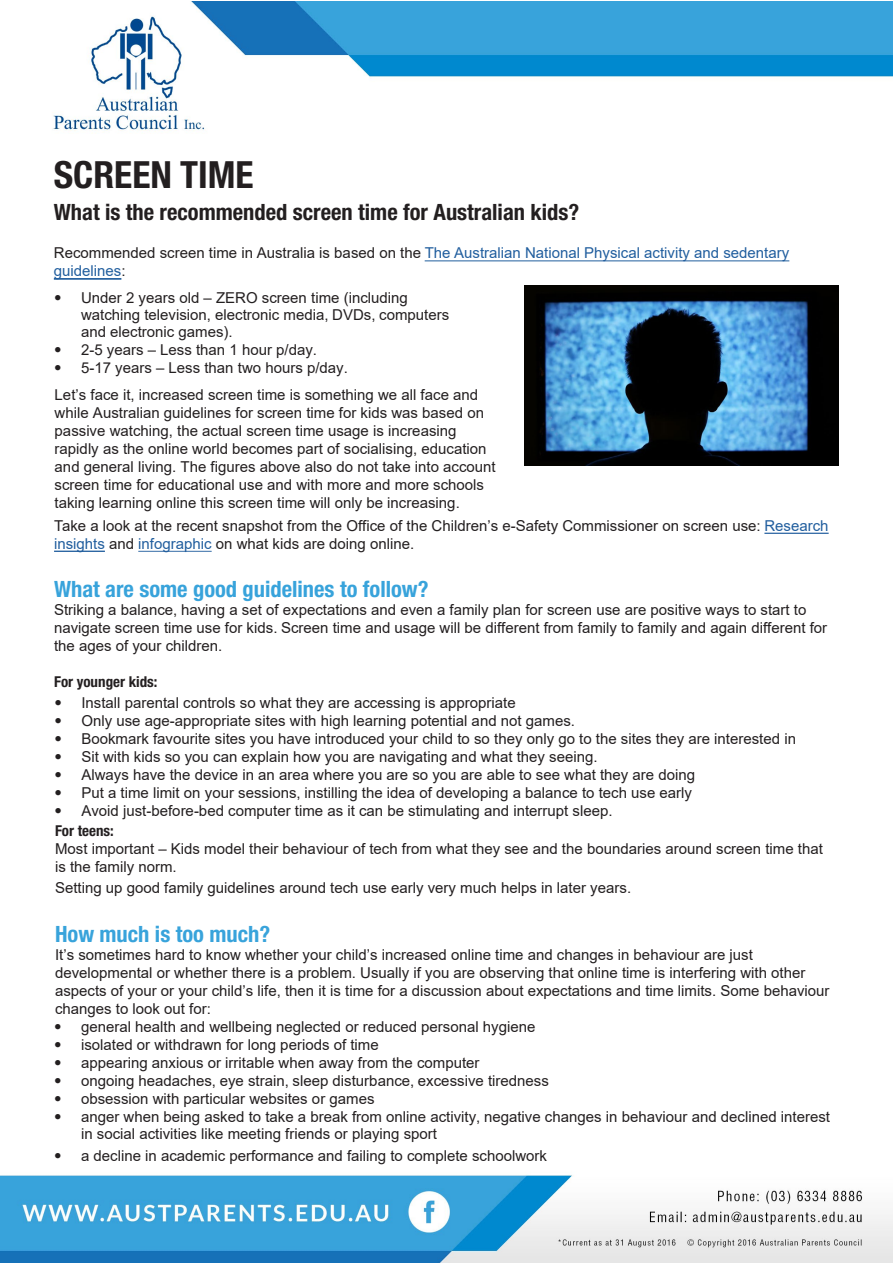
<style>
.page{position:relative;width:893px;height:1263px;background:#fff}
.page>*{position:absolute;margin:0;border:0;box-sizing:border-box;transform-origin:0 0}
.t1{font:700 condensed 37.5px "Helvetica Neue LT Std";color:#231f20}
.t2{font:700 condensed 22.5px "Helvetica Neue LT Std";color:#38a3db}
.t3{font:700 condensed 22.5px "Helvetica Neue LT Std";color:#231f20}
.t4{font:15px/18px "Arial";color:#231f20}
.t5{font:15px/18px "Arial";color:#215e9e}
.t6{font:700 condensed 15px "Helvetica Neue LT Std";color:#231f20}
.s1{color:#231f20}
.s2{font-family:"Helvetica Neue LT Std";font-stretch:condensed}
.s3{color:#215e9e}
</style>
<div class="page">
<img style="left:1px;top:2px;width:892px;height:1261px">
<hr style="left:138px;top:551px;width:74px;height:1px;background:#215e9e">
<hr style="left:54px;top:551px;width:51px;height:1px;background:#215e9e">
<hr style="left:764px;top:533px;width:65px;height:1px;background:#215e9e">
<img style="left:524px;top:286px;width:315px;height:179px">
<hr style="left:54px;top:279px;width:67px;height:1px;background:#215e9e">
<hr style="left:425px;top:260px;width:364px;height:1px;background:#215e9e">
<h1 class="t1" style="left:54px;top:152px;width:201px">SCREEN TIME</h1>
<h2 class="t3" style="left:54px;top:199px;width:527px">What is the recommended screen time for Australian kids?</h2>
<p class="t5" style="left:54px;top:244px;width:737px"><span class="s1">Recommended screen time in Australia is based on the</span> The Australian National Physical activity and sedentary guidelines<span class="s1">:</span></p>
<p class="t4" style="left:81px;top:289px;width:370px;line-height:17.1px;text-indent:-27px"><span class="s2">•</span> Under 2 years old – ZERO screen time (including watching television, electronic media, DVDs, computers and electronic games).</p>
<p class="t4" style="left:54px;top:341px;width:264px"><span class="s2">•</span> 2-5 years – Less than 1 hour p/day.</p>
<p class="t4" style="left:54px;top:354px;width:426px;line-height:27px"><span class="s2">•</span> 5-17 years – Less than two hours p/day.<br>Let’s face it, increased screen time is something we all face and</p>
<p class="t4" style="left:55px;top:403px;width:443px">while Australian guidelines for screen time for kids was based on passive watching, the actual screen time usage is increasing rapidly as the online world becomes part of socialising, education and general living. The figures above also do not take into account screen time for educational use and with more and more schools taking learning online this screen time will only be increasing.</p>
<p class="t4" style="left:54px;top:516px;width:776px">Take a look at the recent snapshot from the Office of the Children’s e-Safety Commissioner on screen use: <span class="s3">Research insights</span> and <span class="s3">infographic</span> on what kids are doing online.</p>
<h2 class="t2" style="left:54px;top:576px;width:376px">What are some good guidelines to follow?</h2>
<p class="t4" style="left:54px;top:601px;width:775px">Striking a balance, having a set of expectations and even a family plan for screen use are positive ways to start to navigate screen time use for kids. Screen time and usage will be different from family to family and again different for the ages of your children.</p>
<p class="t6" style="left:54px;top:673px;width:105px">For younger kids:</p>
<p class="t4" style="left:54px;top:693px;width:463px"><span class="s2">•</span> Install parental controls so what they are accessing is appropriate</p>
<p class="t4" style="left:54px;top:711px;width:522px"><span class="s2">•</span> Only use age-appropriate sites with high learning potential and not games.</p>
<p class="t4" style="left:54px;top:729px;width:743px"><span class="s2">•</span> Bookmark favourite sites you have introduced your child to so they only go to the sites they are interested in</p>
<p class="t4" style="left:54px;top:747px;width:545px"><span class="s2">•</span> Sit with kids so you can explain how you are navigating and what they seeing.</p>
<p class="t4" style="left:54px;top:765px;width:642px"><span class="s2">•</span> Always have the device in an area where you are so you are able to see what they are doing</p>
<p class="t4" style="left:54px;top:783px;width:639px"><span class="s2">•</span> Put a time limit on your sessions, instilling the idea of developing a balance to tech use early</p>
<p class="t4" style="left:54px;top:801px;width:560px"><span class="s2">•</span> Avoid just-before-bed computer time as it can be stimulating and interrupt sleep.</p>
<p class="t6" style="left:55px;top:821px;width:60px">For teens:</p>
<p class="t4" style="left:55px;top:839px;width:769px">Most important – Kids model their behaviour of tech from what they see and the boundaries around screen time that is the family norm.</p>
<p class="t4" style="left:55px;top:879px;width:578px">Setting up good family guidelines around tech use early very much helps in later years.</p>
<h2 class="t2" style="left:55px;top:920px;width:217px">How much is too much?</h2>
<p class="t4" style="left:55px;top:945px;width:776px">It’s sometimes hard to know whether your child’s increased online time and changes in behaviour are just developmental or whether there is a problem. Usually if you are observing that online time is interfering with other aspects of your or your child’s life, then it is time for a discussion about expectations and time limits. Some behaviour changes to look out for:</p>
<p class="t4" style="left:54px;top:1018px;width:483px"><span class="s2">•</span> general health and wellbeing neglected or reduced personal hygiene</p>
<p class="t4" style="left:54px;top:1036px;width:326px"><span class="s2">•</span> isolated or withdrawn for long periods of time</p>
<p class="t4" style="left:54px;top:1054px;width:427px"><span class="s2">•</span> appearing anxious or irritable when away from the computer</p>
<p class="t4" style="left:54px;top:1072px;width:496px"><span class="s2">•</span> ongoing headaches, eye strain, sleep disturbance, excessive tiredness</p>
<p class="t4" style="left:54px;top:1090px;width:322px"><span class="s2">•</span> obsession with particular websites or games</p>
<p class="t4" style="left:81px;top:1108px;width:751px;line-height:17.1px;text-indent:-27px"><span class="s2">•</span> anger when being asked to take a break from online activity, negative changes in behaviour and declined interest in social activities like meeting friends or playing sport</p>
<p class="t4" style="left:54px;top:1146px;width:495px"><span class="s2">•</span> a decline in academic performance and failing to complete schoolwork</p>
</div>
